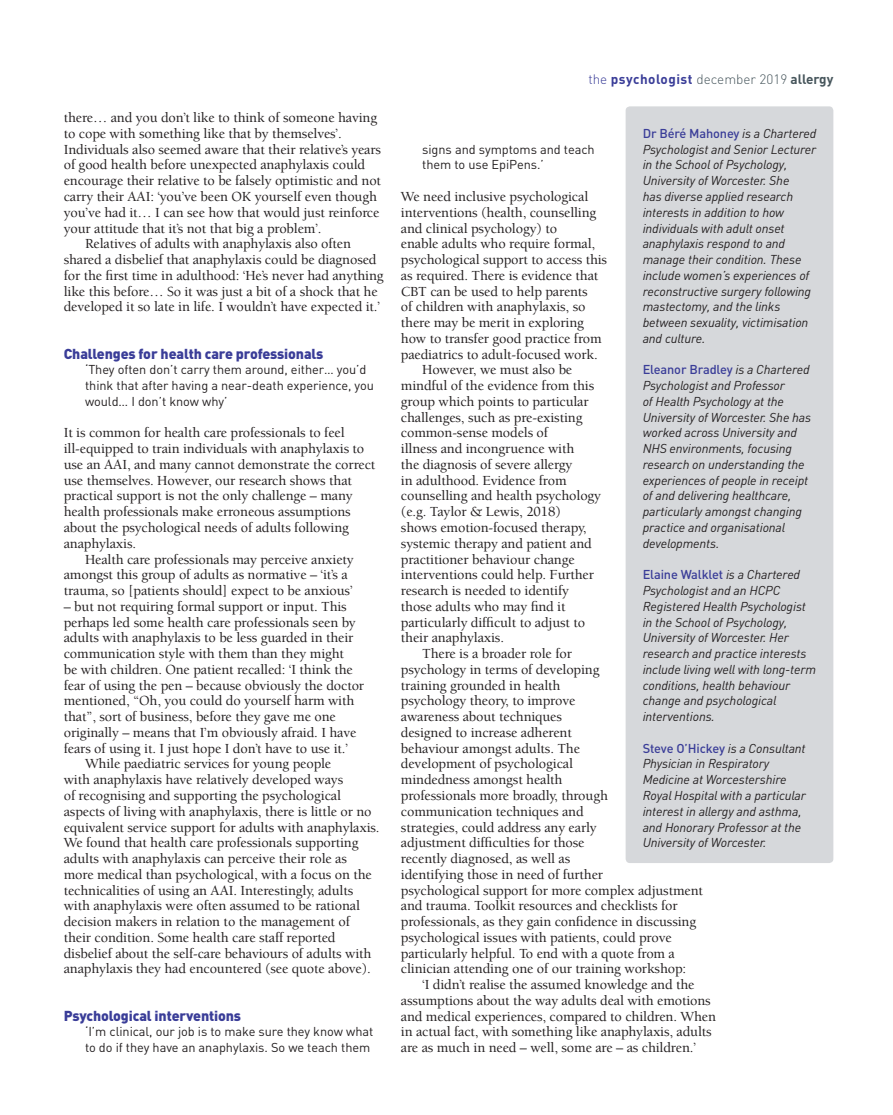
<style>
.page{position:relative;width:893px;height:1115px;background:#fff}
.page>*{position:absolute;margin:0;border:0;box-sizing:border-box;transform-origin:0 0}
.body_text{font:500 14.25px/15.8px "Berkeley Std";letter-spacing:-.01em;color:#231f20}
.body_text_full-out{font:500 14.25px/15.8px "Berkeley Std";letter-spacing:-.01em;color:#231f20}
.crosshead_A{font:900 14.25px "DIN Pro";letter-spacing:-.01em;color:#3a3d98}
.t1{font:700 13.5px "DIN Pro";letter-spacing:.025em;color:#3a3d98}
.author_box_name_biog{font:italic 12.75px/15.8px "DIN Pro";letter-spacing:-.01em;color:#231f20}
.body_quote{font:12.75px/15.8px "DIN Pro";letter-spacing:-.005em;color:#231f20}
.s1{font-weight:300}
.s2{font-weight:300;color:#47565c}
.s3{color:#47565c}
.s4{font-weight:500;font-style:normal;color:#3a3d98}
</style>
<div class="page">
<div style="left:626px;top:106px;width:207px;height:756px;background:#d6d8db;border-radius:4px"></div>
<p class="body_text" style="left:64px;top:110px;width:319px">there… and you don’t like to think of someone having to cope with something like that by themselves’.<br>Individuals also seemed aware that their relative’s years of good health before unexpected anaphylaxis could encourage their relative to be falsely optimistic and not carry their AAI: ‘you’ve been OK yourself even though you’ve had it… I can see how that would just reinforce your attitude that it’s not that big a problem’.</p>
<p class="body_text" style="left:64px;top:236px;width:321px;text-indent:21px">Relatives of adults with anaphylaxis also often shared a disbelief that anaphylaxis could be diagnosed for the first time in adulthood: ‘He’s never had anything like this before… So it was just a bit of a shock that he developed it so late in life. I wouldn’t have expected it.’</p>
<p class="crosshead_A" style="left:64px;top:343px;width:261px">Challenges for health care professionals</p>
<p class="body_quote" style="left:85px;top:361px;width:290px">‘They often don’t carry them around, either… you’d think that after having a near-death experience, you would… I don’t know why’</p>
<p class="body_text_full-out" style="left:64px;top:425px;width:313px">It is common for health care professionals to feel ill-equipped to train individuals with anaphylaxis to use an AAI, and many cannot demonstrate the correct use themselves. However, our research shows that practical support is not the only challenge – many health professionals make erroneous assumptions about the psychological needs of adults following anaphylaxis.</p>
<p class="body_text" style="left:64px;top:551px;width:291px;text-indent:21px">Health care professionals may perceive anxiety amongst this group of adults as normative – ‘it’s a trauma, so [patients should] expect to be anxious’</p>
<p class="body_text" style="left:64px;top:598px;width:302px">– but not requiring formal support or input. This perhaps led some health care professionals seen by adults with anaphylaxis to be less guarded in their communication style with them than they might<br>be with children. One patient recalled: ‘I think the fear of using the pen – because obviously the doctor mentioned, “Oh, you could do yourself harm with that”, sort of business, before they gave me one originally – means that I’m obviously afraid. I have fears of using it. I just hope I don’t have to use it.’</p>
<p class="body_text" style="left:64px;top:756px;width:317px;text-indent:21px">While paediatric services for young people<br>with anaphylaxis have relatively developed ways<br>of recognising and supporting the psychological aspects of living with anaphylaxis, there is little or no equivalent service support for adults with anaphylaxis.<br>We found that health care professionals supporting adults with anaphylaxis can perceive their role as more medical than psychological, with a focus on the technicalities of using an AAI. Interestingly, adults with anaphylaxis were often assumed to be rational decision makers in relation to the management of their condition. Some health care staff reported disbelief about the self-care behaviours of adults with anaphylaxis they had encountered (see quote above).</p>
<p class="crosshead_A" style="left:64px;top:1005px;width:179px">Psychological interventions</p>
<p class="body_quote" style="left:85px;top:1023px;width:290px">‘I’m clinical, our job is to make sure they know what to do if they have an anaphylaxis. So we teach them</p>
<p class="t1" style="left:588px;top:70px;width:247px"><span class="s1">the</span> psychologist <span class="s2">december 2019</span> <span class="s3">allergy</span></p>
<p class="author_box_name_biog" style="left:643px;top:125px;width:175px"><span class="s4">Dr Béré Mahoney</span> is a Chartered<br>Psychologist and Senior Lecturer in the School of Psychology,<br>University of Worcester. She<br>has diverse applied research interests in addition to how individuals with adult onset anaphylaxis respond to and manage their condition. These include women’s experiences of reconstructive surgery following mastectomy, and the links between sexuality, victimisation and culture.</p>
<p class="author_box_name_biog" style="left:643px;top:361px;width:170px"><span class="s4">Eleanor Bradley</span> is a Chartered<br>Psychologist and Professor<br>of Health Psychology at the<br>University of Worcester. She has worked across University and<br>NHS environments, focusing research on understanding the experiences of people in receipt of and delivering healthcare, particularly amongst changing practice and organisational developments.</p>
<p class="author_box_name_biog" style="left:643px;top:566px;width:175px"><span class="s4">Elaine Walklet</span> is a Chartered<br>Psychologist and an HCPC<br>Registered Health Psychologist in the School of Psychology,<br>University of Worcester. Her research and practice interests include living well with long-term conditions, health behaviour change and psychological interventions.</p>
<p class="author_box_name_biog" style="left:643px;top:739px;width:165px"><span class="s4">Steve O’Hickey</span> is a Consultant<br>Physician in Respiratory<br>Medicine at Worcestershire<br>Royal Hospital with a particular interest in allergy and asthma, and Honorary Professor at the<br>University of Worcester.</p>
<p class="body_quote" style="left:422px;top:141px;width:174px">signs and symptoms and teach them to use EpiPens.’</p>
<p class="body_text_full-out" style="left:401px;top:189px;width:208px">We need inclusive psychological interventions (health, counselling and clinical psychology) to<br>enable adults who require formal, psychological support to access this as required. There is evidence that CBT can be used to help parents<br>of children with anaphylaxis, so there may be merit in exploring how to transfer good practice from paediatrics to adult-focused work.</p>
<p class="body_text" style="left:401px;top:362px;width:202px;text-indent:21px">However, we must also be mindful of the evidence from this group which points to particular challenges, such as pre-existing common-sense models of<br>illness and incongruence with<br>the diagnosis of severe allergy<br>in adulthood. Evidence from counselling and health psychology (e.g. Taylor &amp; Lewis, 2018)<br>shows emotion-focused therapy, systemic therapy and patient and practitioner behaviour change interventions could help. Further research is needed to identify those adults who may find it particularly difficult to adjust to their anaphylaxis.</p>
<p class="body_text" style="left:401px;top:645px;width:304px;text-indent:21px">There is a broader role for<br>psychology in terms of developing<br>training grounded in health<br>psychology theory, to improve<br>awareness about techniques<br>designed to increase adherent<br>behaviour amongst adults. The<br>development of psychological<br>mindedness amongst health<br>professionals more broadly, through communication techniques and<br>strategies, could address any early<br>adjustment difficulties for those<br>recently diagnosed, as well as<br>identifying those in need of further<br>psychological support for more complex adjustment and trauma. Toolkit resources and checklists for professionals, as they gain confidence in discussing psychological issues with patients, could prove particularly helpful. To end with a quote from a clinician attending one of our training workshop:</p>
<p class="body_text" style="left:401px;top:976px;width:316px;text-indent:21px">‘I didn’t realise the assumed knowledge and the assumptions about the way adults deal with emotions and medical experiences, compared to children. When in actual fact, with something like anaphylaxis, adults are as much in need – well, some are – as children.’</p>
</div>
